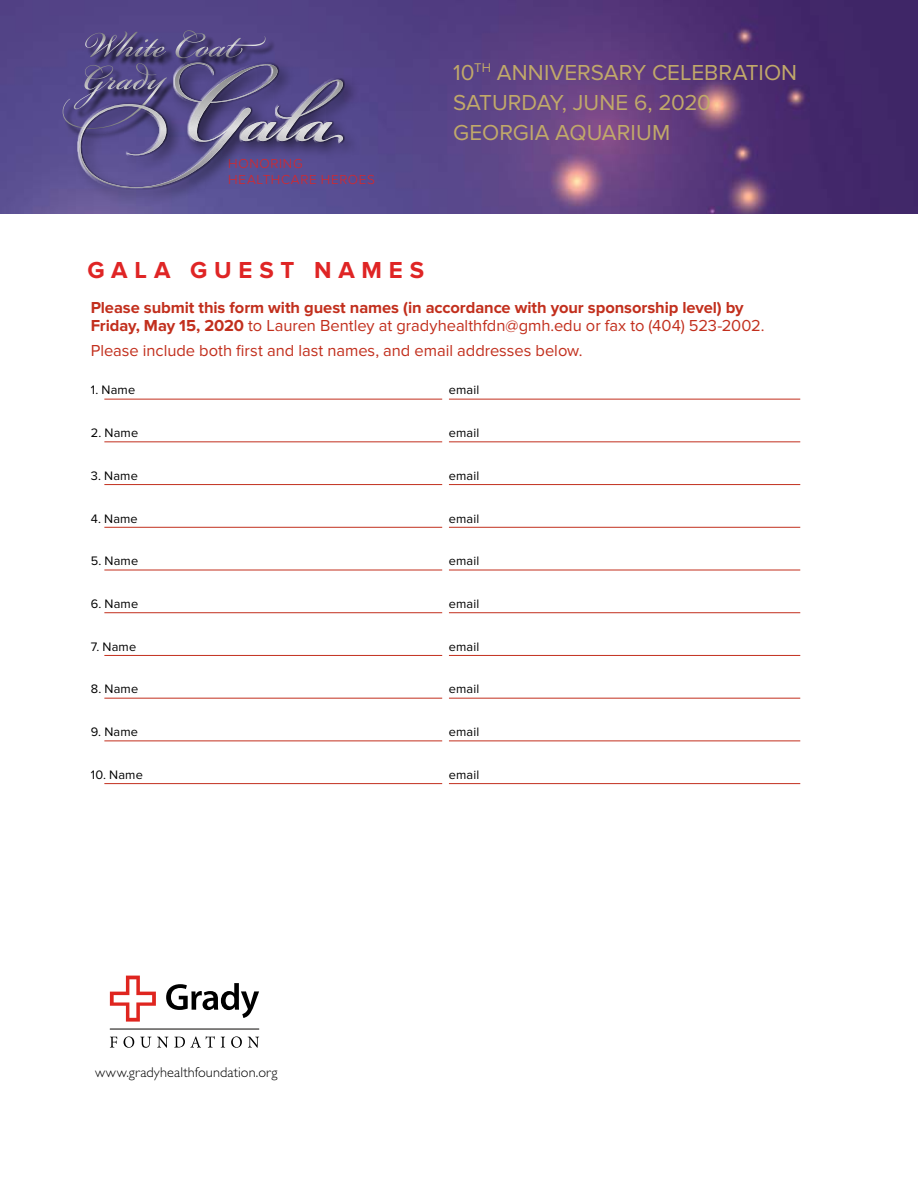
<style>
.page{position:relative;width:918px;height:1188px;background:#fff}
.page>*{position:absolute;margin:0;border:0;box-sizing:border-box;transform-origin:0 0}
.t1{font:700 24px "Proxima Nova";letter-spacing:.28em;color:#df2525}
.t2{font:22.5px "Proxima Nova";color:#c1a96a}
.t3{font:700 16.5px/18px "Proxima Nova";letter-spacing:-.005em;color:#c22f1d}
.t4{font:16.5px "Proxima Nova";color:#c22f1d}
.t5{font:300 14.25px "Gill Sans";letter-spacing:.01em;color:#000}
.t6{font:300 13.5px "Proxima Nova";letter-spacing:.05em;color:#df2525}
.t7{font:12.75px "Proxima Nova";letter-spacing:.01em;color:#000}
.s1{font-weight:400}
</style>
<div class="page">
<hr style="left:104px;top:399px;width:338px;height:1px;background:#c22f1d">
<hr style="left:104px;top:441px;width:338px;height:1px;background:#c22f1d">
<hr style="left:104px;top:484px;width:338px;height:1px;background:#c22f1d">
<hr style="left:104px;top:527px;width:338px;height:1px;background:#c22f1d">
<hr style="left:104px;top:570px;width:338px;height:1px;background:#c22f1d">
<hr style="left:104px;top:612px;width:338px;height:1px;background:#c22f1d">
<hr style="left:104px;top:655px;width:338px;height:1px;background:#c22f1d">
<hr style="left:104px;top:698px;width:338px;height:1px;background:#c22f1d">
<hr style="left:104px;top:741px;width:338px;height:1px;background:#c22f1d">
<hr style="left:104px;top:783px;width:338px;height:1px;background:#c22f1d">
<hr style="left:449px;top:399px;width:351px;height:1px;background:#c22f1d">
<hr style="left:449px;top:441px;width:351px;height:1px;background:#c22f1d">
<hr style="left:449px;top:484px;width:351px;height:1px;background:#c22f1d">
<hr style="left:449px;top:527px;width:351px;height:1px;background:#c22f1d">
<hr style="left:449px;top:570px;width:351px;height:1px;background:#c22f1d">
<hr style="left:449px;top:612px;width:351px;height:1px;background:#c22f1d">
<hr style="left:449px;top:655px;width:351px;height:1px;background:#c22f1d">
<hr style="left:449px;top:698px;width:351px;height:1px;background:#c22f1d">
<hr style="left:449px;top:741px;width:351px;height:1px;background:#c22f1d">
<hr style="left:449px;top:783px;width:351px;height:1px;background:#c22f1d">
<img style="left:0;top:0;width:918px;height:214px">
<div style="left:73px;top:57px;width:287px;height:150px;background:#000;opacity:.75"></div>
<svg style="left:74px;top:32px;width:269px;height:13px;background:#584c88"></svg>
<div style="left:57px;top:45px;width:306px;height:154px;background:#fff;opacity:.75"></div>
<svg style="left:110px;top:976px;width:46px;height:46px"></svg>
<svg style="left:166px;top:983px;width:93px;height:35px"></svg>
<svg style="left:110px;top:1037px;width:7px;height:11px"></svg>
<svg style="left:124px;top:1036px;width:10px;height:12px"></svg>
<svg style="left:140px;top:1037px;width:11px;height:11px"></svg>
<svg style="left:157px;top:1037px;width:11px;height:11px"></svg>
<svg style="left:174px;top:1036px;width:41px;height:12px"></svg>
<svg style="left:221px;top:1037px;width:4px;height:11px"></svg>
<svg style="left:231px;top:1036px;width:11px;height:12px"></svg>
<svg style="left:248px;top:1037px;width:11px;height:11px"></svg>
<hr style="left:110px;top:1029px;width:149px;height:1px;background:#080604">
<p class="t6" style="left:228px;top:156px;width:76px">HONORING</p>
<p class="t6" style="left:228px;top:172px;width:148px">HEALTHCARE HEROES</p>
<p class="t2" style="left:453px;top:59px;width:346px">10<sup>TH</sup> ANNIVERSARY CELEBRATION</p>
<p class="t2" style="left:453px;top:89px;width:259px">SATURDAY, JUNE 6, 2020</p>
<p class="t2" style="left:453px;top:119px;width:219px">GEORGIA AQUARIUM</p>
<p class="t1" style="left:87px;top:256px;width:338px">GALA GUEST NAMES</p>
<p class="t3" style="left:91px;top:300px;width:675px">Please submit this form with guest names (in accordance with your sponsorship level) by<br>Friday, May 15, 2020 <span class="s1">to Lauren Bentley at gradyhealthfdn@gmh.edu or fax to (404) 523-2002.</span></p>
<p class="t4" style="left:91px;top:341px;width:493px">Please include both first and last names, and email addresses below.</p>
<p class="t7" style="left:91px;top:383px;width:46px">1. Name</p>
<p class="t7" style="left:91px;top:426px;width:49px">2. Name</p>
<p class="t7" style="left:91px;top:468px;width:48px">3. Name</p>
<p class="t7" style="left:91px;top:511px;width:48px">4. Name</p>
<p class="t7" style="left:91px;top:554px;width:49px">5. Name</p>
<p class="t7" style="left:91px;top:596px;width:49px">6. Name</p>
<p class="t7" style="left:91px;top:639px;width:47px">7. Name</p>
<p class="t7" style="left:91px;top:682px;width:49px">8. Name</p>
<p class="t7" style="left:91px;top:725px;width:49px">9. Name</p>
<p class="t7" style="left:91px;top:767px;width:53px">10. Name</p>
<p class="t7" style="left:449px;top:383px;width:32px">email</p>
<p class="t7" style="left:449px;top:426px;width:32px">email</p>
<p class="t7" style="left:449px;top:468px;width:32px">email</p>
<p class="t7" style="left:449px;top:511px;width:32px">email</p>
<p class="t7" style="left:449px;top:554px;width:32px">email</p>
<p class="t7" style="left:449px;top:596px;width:32px">email</p>
<p class="t7" style="left:449px;top:639px;width:32px">email</p>
<p class="t7" style="left:449px;top:682px;width:32px">email</p>
<p class="t7" style="left:449px;top:725px;width:32px">email</p>
<p class="t7" style="left:449px;top:767px;width:32px">email</p>
<p class="t5" style="left:95px;top:1065px;width:184px">www.gradyhealthfoundation.org</p>
</div>
